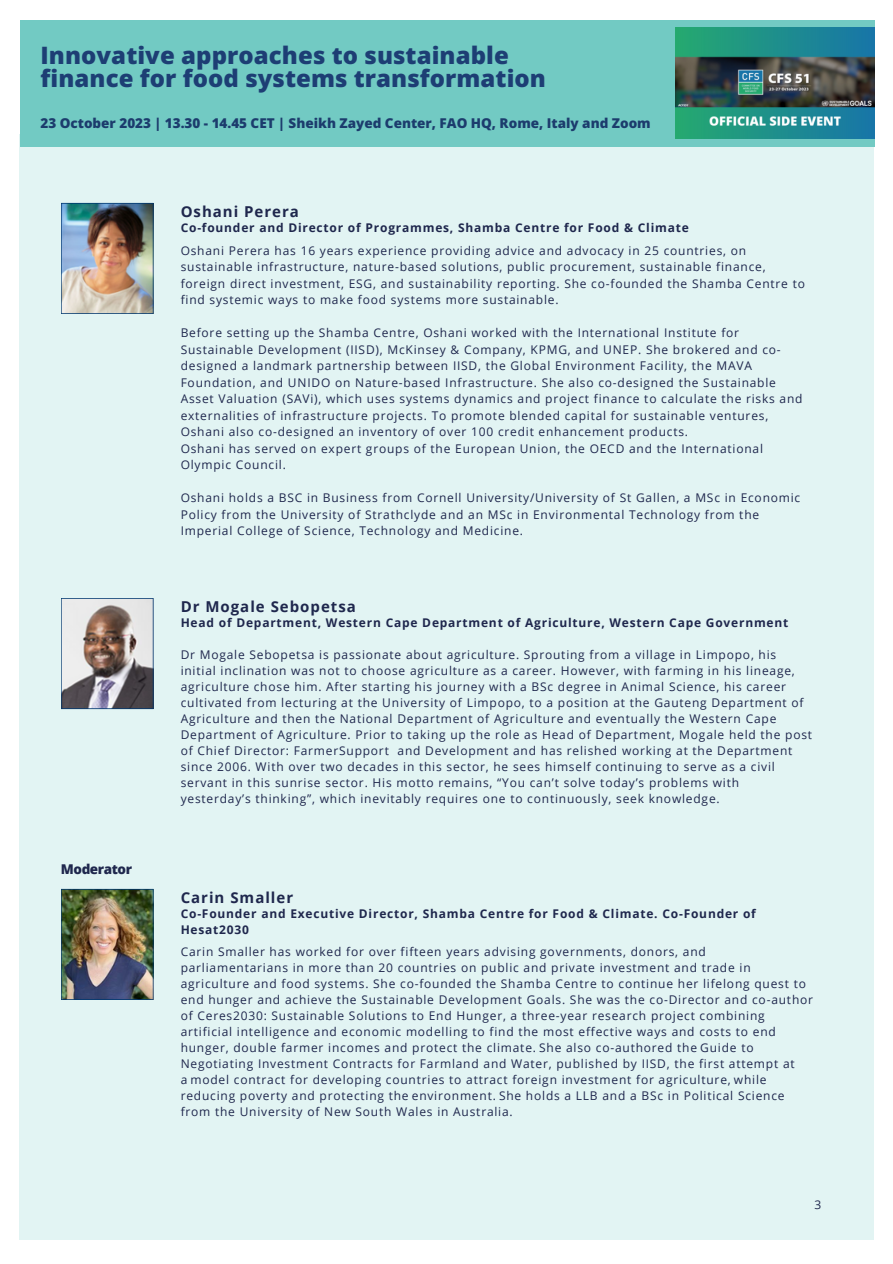
<style>
.page{position:relative;width:893px;height:1264px;background:#fff}
.page>*{position:absolute;margin:0;border:0;box-sizing:border-box;transform-origin:0 0}
.t1{font:800 24px/23px "Open Sans";letter-spacing:.005em;color:#1d3e74}
.t2{font:700 15px "Open Sans";letter-spacing:.065em;color:#1f274d}
.t3{font:800 13.5px "Open Sans";color:#1c3c6d}
.t4{font:800 13.5px "Open Sans";letter-spacing:-.03em;color:#1f274d}
.t5{font:12px/16px "Open Sans";letter-spacing:.065em;color:#1f274d}
.t6{font:700 12px/16px "Open Sans";letter-spacing:.065em;color:#1f274d}
</style>
<div class="page">
<div style="left:19px;top:134px;width:854px;height:1105px;background:#e2f4f3"></div>
<img style="left:61px;top:598px;width:92px;height:111px">
<div style="left:20px;top:20px;width:854px;height:127px;background:#72cac3"></div>
<img style="left:675px;top:28px;width:199px;height:111px">
<img style="left:61px;top:203px;width:92px;height:111px">
<img style="left:61px;top:888px;width:92px;height:112px">
<p class="t1" style="left:41px;top:43px;width:507px">Innovative approaches to sustainable finance for food systems transformation</p>
<p class="t3" style="left:41px;top:113px;width:611px">23 October 2023 | 13.30 - 14.45 CET | Sheikh Zayed Center, FAO HQ, Rome, Italy and Zoom</p>
<p class="t2" style="left:181px;top:201px;width:120px">Oshani Perera</p>
<p class="t6" style="left:181px;top:219px;width:509px">Co-founder and Director of Programmes, Shamba Centre for Food &amp; Climate</p>
<p class="t5" style="left:181px;top:242px;width:625px;line-height:16.5px">Oshani Perera has 16 years experience providing advice and advocacy in 25 countries, on sustainable infrastructure, nature-based solutions, public procurement, sustainable finance, foreign direct investment, ESG, and sustainability reporting. She co-founded the Shamba Centre to find systemic ways to make food systems more sustainable.</p>
<p class="t5" style="left:181px;top:324px;width:623px;line-height:16.5px">Before setting up the Shamba Centre, Oshani worked with the International Institute for Sustainable Development (IISD), McKinsey &amp; Company, KPMG, and UNEP. She brokered and co&shy;designed a landmark partnership between IISD, the Global Environment Facility, the MAVA Foundation, and UNIDO on Nature-based Infrastructure. She also co-designed the Sustainable Asset Valuation (SAVi), which uses systems dynamics and project finance to calculate the risks and externalities of infrastructure projects. To promote blended capital for sustainable ventures, Oshani also co-designed an inventory of over 100 credit enhancement products.</p>
<p class="t5" style="left:181px;top:440px;width:584px;line-height:16.5px">Oshani has served on expert groups of the European Union, the OECD and the International<br>Olympic Council.</p>
<p class="t5" style="left:181px;top:489px;width:621px;line-height:16.5px">Oshani holds a BSC in Business from Cornell University/University of St Gallen, a MSc in Economic<br>Policy from the University of Strathclyde and an MSc in Environmental Technology from the<br>Imperial College of Science, Technology and Medicine.</p>
<p class="t4" style="left:61px;top:859px;width:73px">Moderator</p>
<p class="t2" style="left:181px;top:595px;width:177px">Dr Mogale Sebopetsa</p>
<p class="t6" style="left:181px;top:614px;width:609px">Head of Department, Western Cape Department of Agriculture, Western Cape Government</p>
<p class="t5" style="left:181px;top:646px;width:633px">Dr Mogale Sebopetsa is passionate about agriculture. Sprouting from a village in Limpopo, his initial inclination was not to choose agriculture as a career. However, with farming in his lineage, agriculture chose him. After starting his journey with a BSc degree in Animal Science, his career cultivated from lecturing at the University of Limpopo, to a position at the Gauteng Department of Agriculture and then the National Department of Agriculture and eventually the Western Cape Department of Agriculture. Prior to taking up the role as Head of Department, Mogale held the post of Chief Director: FarmerSupport and Development and has relished working at the Department since 2006. With over two decades in this sector, he sees himself continuing to serve as a civil servant in this sunrise sector. His motto remains, “You can’t solve today’s problems with yesterday’s thinking”, which inevitably requires one to continuously, seek knowledge.</p>
<p class="t2" style="left:181px;top:886px;width:114px">Carin Smaller</p>
<p class="t6" style="left:181px;top:905px;width:576px">Co-Founder and Executive Director, Shamba Centre for Food &amp; Climate. Co-Founder of<br>Hesat2030</p>
<p class="t5" style="left:181px;top:943px;width:634px">Carin Smaller has worked for over fifteen years advising governments, donors, and parliamentarians in more than 20 countries on public and private investment and trade in agriculture and food systems. She co-founded the Shamba Centre to continue her lifelong quest to end hunger and achieve the Sustainable Development Goals. She was the co-Director and co-author of Ceres2030: Sustainable Solutions to End Hunger, a three-year research project combining artificial intelligence and economic modelling to find the most effective ways and costs to end hunger, double farmer incomes and protect the climate. She also co-authored the Guide to Negotiating Investment Contracts for Farmland and Water, published by IISD, the first attempt at<br>a model contract for developing countries to attract foreign investment for agriculture, while reducing poverty and protecting the environment. She holds a LLB and a BSc in Political Science from the University of New South Wales in Australia.</p>
<p class="t5" style="left:814px;top:1196px;width:8px">3</p>
</div>
